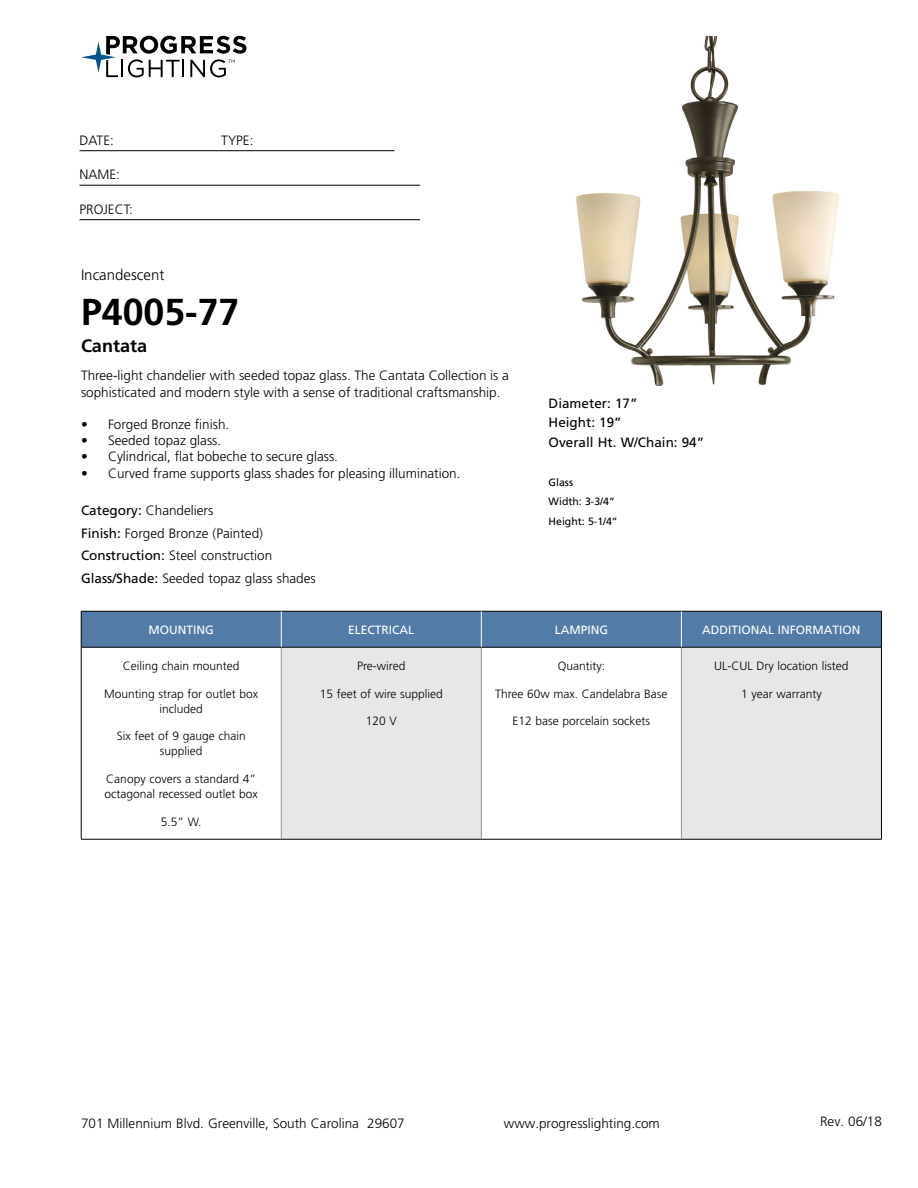
<style>
.page{position:relative;width:918px;height:1188px;background:#fff}
.page>*{position:absolute;margin:0;border:0;box-sizing:border-box;transform-origin:0 0}
.t1{font:700 37.5px "Frutiger LT Std";color:#000}
.t2{font:700 18px "Frutiger LT Std";color:#000}
.t3{font:300 15px "Frutiger LT Std";color:#000}
.t4{font:300 13.5px/22.5px "Frutiger LT Std";color:#000}
.t5{font:13.5px/19.5px "Frutiger LT Std";color:#000}
.t6{font:300 12px/15px "Frutiger LT Std";color:#000;text-align:center}
.t7{font:12px "Frutiger LT Std";color:#fff}
.t8{font:10.5px/19.5px "Frutiger LT Std";color:#000}
.s1{font-weight:400}
</style>
<div class="page">
<svg style="left:81px;top:36px;width:165px;height:41px"></svg>
<hr style="left:80px;top:150px;width:314px;height:1px;background:#000">
<hr style="left:80px;top:185px;width:340px;height:1px;background:#000">
<hr style="left:80px;top:219px;width:340px;height:1px;background:#000">
<div style="left:82px;top:612px;width:799px;height:35px;background:#527ba8"></div>
<div style="left:281px;top:647px;width:200px;height:192px;background:#e6e7e8"></div>
<div style="left:681px;top:647px;width:200px;height:192px;background:#e6e7e8"></div>
<hr style="left:281px;top:648px;width:1px;height:191px;background:#939598">
<hr style="left:481px;top:648px;width:1px;height:191px;background:#939598">
<hr style="left:681px;top:648px;width:1px;height:191px;background:#939598">
<hr style="left:81px;top:647px;width:200px;height:1px;background:#000">
<hr style="left:281px;top:647px;width:200px;height:1px;background:#000">
<hr style="left:481px;top:647px;width:200px;height:1px;background:#000">
<hr style="left:681px;top:647px;width:200px;height:1px;background:#000">
<hr style="left:81px;top:839px;width:200px;height:1px;background:#000">
<hr style="left:281px;top:839px;width:200px;height:1px;background:#000">
<hr style="left:481px;top:839px;width:200px;height:1px;background:#000">
<hr style="left:681px;top:839px;width:201px;height:1px;background:#000">
<hr style="left:81px;top:611px;width:200px;height:1px;background:#000">
<hr style="left:81px;top:611px;width:1px;height:36px;background:#000">
<hr style="left:281px;top:611px;width:200px;height:1px;background:#000">
<hr style="left:481px;top:611px;width:200px;height:1px;background:#000">
<hr style="left:681px;top:611px;width:201px;height:1px;background:#000">
<hr style="left:881px;top:611px;width:1px;height:36px;background:#000">
<hr style="left:81px;top:647px;width:1px;height:192px;background:#000">
<hr style="left:881px;top:647px;width:1px;height:192px;background:#000">
<hr style="left:281px;top:611px;width:1px;height:36px;background:#fff">
<hr style="left:681px;top:611px;width:1px;height:36px;background:#fff">
<hr style="left:481px;top:611px;width:1px;height:36px;background:#fff">
<img style="left:576px;top:36px;width:263px;height:349px">
<p class="t4" style="left:80px;top:129px;width:36px">DATE:</p>
<p class="t4" style="left:221px;top:129px;width:34px">TYPE:</p>
<p class="t4" style="left:80px;top:164px;width:42px">NAME:</p>
<p class="t4" style="left:80px;top:198px;width:55px">PROJECT:</p>
<p class="t3" style="left:81px;top:266px;width:85px">Incandescent</p>
<h1 class="t1" style="left:81px;top:290px;width:160px">P4005-77</h1>
<h2 class="t2" style="left:81px;top:335px;width:68px">Cantata</h2>
<p class="t4" style="left:81px;top:368px;width:430px;line-height:16.2px">Three-light chandelier with seeded topaz glass. The Cantata Collection is a sophisticated and modern style with a sense of traditional craftsmanship.</p>
<p class="t4" style="left:81px;top:413px;width:150px">• Forged Bronze finish.</p>
<p class="t4" style="left:81px;top:429px;width:142px">• Seeded topaz glass.</p>
<p class="t4" style="left:81px;top:446px;width:259px">• Cylindrical, flat bobeche to secure glass.</p>
<p class="t4" style="left:81px;top:462px;width:381px">• Curved frame supports glass shades for pleasing illumination.</p>
<p class="t4" style="left:81px;top:499px;width:236px"><span class="s1">Category:</span> Chandeliers<br><span class="s1">Finish:</span> Forged Bronze (Painted)<br><span class="s1">Construction:</span> Steel construction <span class="s1">Glass/Shade:</span> Seeded topaz glass shades</p>
<p class="t7" style="left:149px;top:623px;width:67px">MOUNTING</p>
<p class="t7" style="left:348px;top:623px;width:68px">ELECTRICAL</p>
<p class="t7" style="left:555px;top:623px;width:55px">LAMPING</p>
<p class="t7" style="left:702px;top:623px;width:160px">ADDITIONAL INFORMATION</p>
<p class="t6" style="left:123px;top:658px;width:118px">Ceiling chain mounted</p>
<p class="t6" style="left:104px;top:686px;width:156px">Mounting strap for outlet box included</p>
<p class="t6" style="left:117px;top:729px;width:131px">Six feet of 9 gauge chain supplied</p>
<p class="t6" style="left:105px;top:772px;width:155px;text-align:left">Canopy covers a standard 4” octagonal recessed outlet box</p>
<p class="t6" style="left:161px;top:814px;width:42px">5.5” W.</p>
<p class="t5" style="left:549px;top:393px;width:157px">Diameter: 17”<br>Height: 19”<br>Overall Ht. W/Chain: 94”</p>
<p class="t8" style="left:549px;top:472px;width:71px">Glass<br>Width: 3-3/4”<br>Height: 5-1/4”</p>
<p class="t6" style="left:357px;top:658px;width:50px">Pre-wired</p>
<p class="t6" style="left:320px;top:686px;width:125px">15 feet of wire supplied</p>
<p class="t6" style="left:366px;top:714px;width:33px">120 V</p>
<p class="t6" style="left:714px;top:658px;width:136px">UL-CUL Dry location listed</p>
<p class="t6" style="left:741px;top:686px;width:82px">1 year warranty</p>
<p class="t6" style="left:558px;top:658px;width:49px">Quantity:</p>
<p class="t6" style="left:495px;top:686px;width:174px">Three 60w max. Candelabra Base</p>
<p class="t6" style="left:513px;top:714px;width:139px">E12 base porcelain sockets</p>
<p class="t4" style="left:81px;top:1112px;width:325px">701 Millennium Blvd. Greenville, South Carolina 29607</p>
<p class="t4" style="left:504px;top:1112px;width:158px">www.progresslighting.com</p>
<p class="t4" style="left:820px;top:1110px;width:63px">Rev. 06/18</p>
</div>
